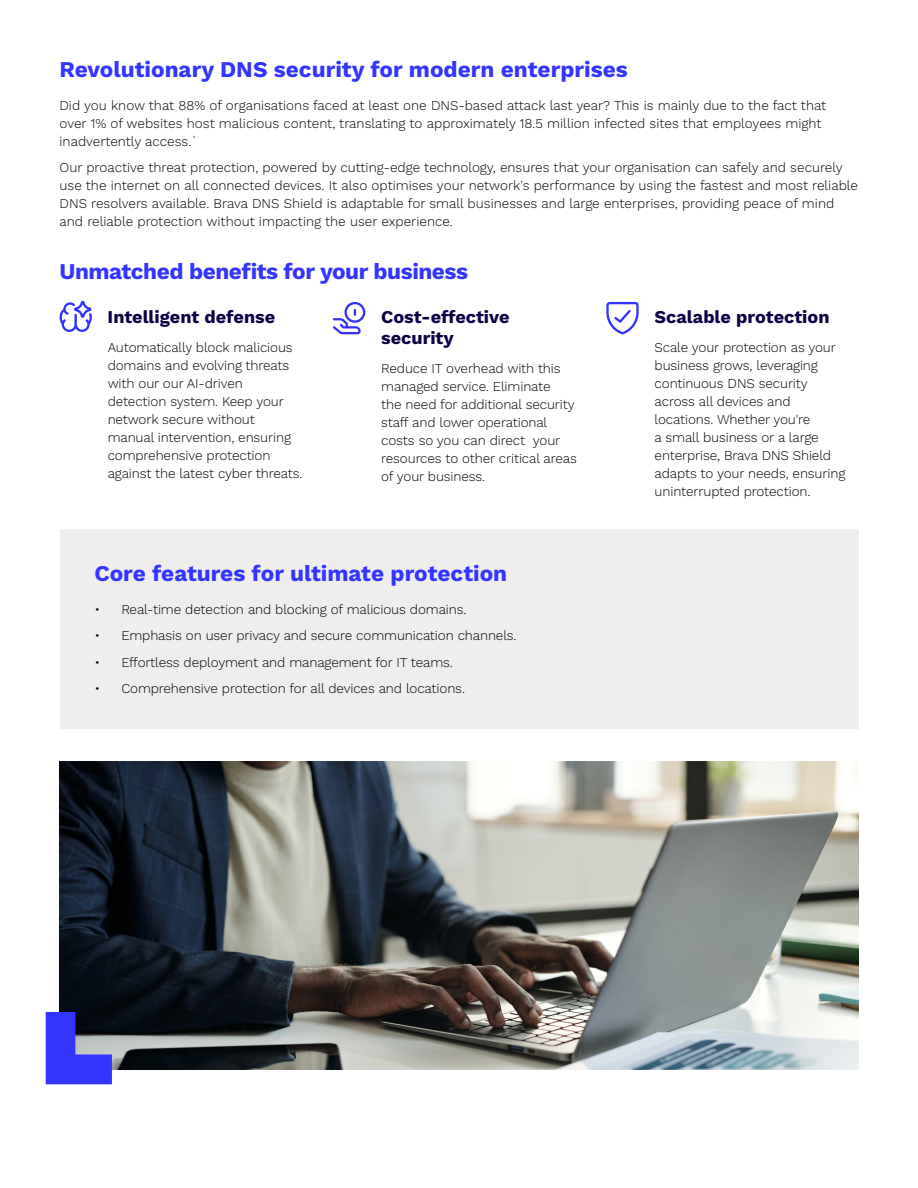
<style>
.page{position:relative;width:918px;height:1188px;background:#fff}
.page>*{position:absolute;margin:0;border:0;box-sizing:border-box;transform-origin:0 0}
.t1{font:700 22.5px "Work Sans";color:#3434ff}
.t2{font:700 22.5px "Work Sans";letter-spacing:-.02em;color:#3434ff}
.t3{font:700 18px/21px "Work Sans";color:#0f0046}
.t4{font:300 13.5px/18px "Work Sans";letter-spacing:-.01em;color:#000}
</style>
<div class="page">
<svg style="left:333px;top:302px;width:32px;height:32px"></svg>
<svg style="left:60px;top:301px;width:32px;height:31px"></svg>
<svg style="left:606px;top:302px;width:33px;height:32px"></svg>
<div style="left:60px;top:529px;width:798px;height:199px;background:#efeeed"></div>
<img style="left:59px;top:761px;width:799px;height:309px">
<svg style="left:46px;top:1012px;width:66px;height:72px;background:#3f41ca"></svg>
<h1 class="t1" style="left:60px;top:56px;width:570px">Revolutionary DNS security for modern enterprises</h1>
<p class="t4" style="left:60px;top:97px;width:768px">Did you know that 88% of organisations faced at least one DNS-based attack last year? This is mainly due to the fact that over 1% of websites host malicious content, translating to approximately 18.5 million infected sites that employees might inadvertently access.`</p>
<p class="t4" style="left:60px;top:159px;width:800px">Our proactive threat protection, powered by cutting-edge technology, ensures that your organisation can safely and securely use the internet on all connected devices. It also optimises your network's performance by using the fastest and most reliable DNS resolvers available. Brava DNS Shield is adaptable for small businesses and large enterprises, providing peace of mind and reliable protection without impacting the user experience.</p>
<h1 class="t2" style="left:60px;top:258px;width:410px">Unmatched benefits for your business</h1>
<h2 class="t3" style="left:108px;top:307px;width:169px">Intelligent defense</h2>
<h2 class="t3" style="left:381px;top:307px;width:130px">Cost-effective security</h2>
<h2 class="t3" style="left:655px;top:307px;width:176px">Scalable protection</h2>
<p class="t4" style="left:655px;top:339px;width:192px">Scale your protection as your business grows, leveraging continuous DNS security across all devices and locations. Whether you're<br>a small business or a large enterprise, Brava DNS Shield adapts to your needs, ensuring uninterrupted protection.</p>
<p class="t4" style="left:108px;top:339px;width:196px">Automatically block malicious domains and evolving threats with our our AI-driven detection system. Keep your network secure without manual intervention, ensuring comprehensive protection against the latest cyber threats.</p>
<p class="t4" style="left:381px;top:360px;width:197px">Reduce IT overhead with this managed service. Eliminate<br>the need for additional security staff and lower operational costs so you can direct your resources to other critical areas of your business.</p>
<h1 class="t1" style="left:94px;top:560px;width:414px">Core features for ultimate protection</h1>
<p class="t4" style="left:94px;top:601px;width:374px">• Real-time detection and blocking of malicious domains.</p>
<p class="t4" style="left:94px;top:627px;width:424px">• Emphasis on user privacy and secure communication channels.</p>
<p class="t4" style="left:94px;top:654px;width:360px">• Effortless deployment and management for IT teams.</p>
<p class="t4" style="left:94px;top:680px;width:372px">• Comprehensive protection for all devices and locations.</p>
</div>
